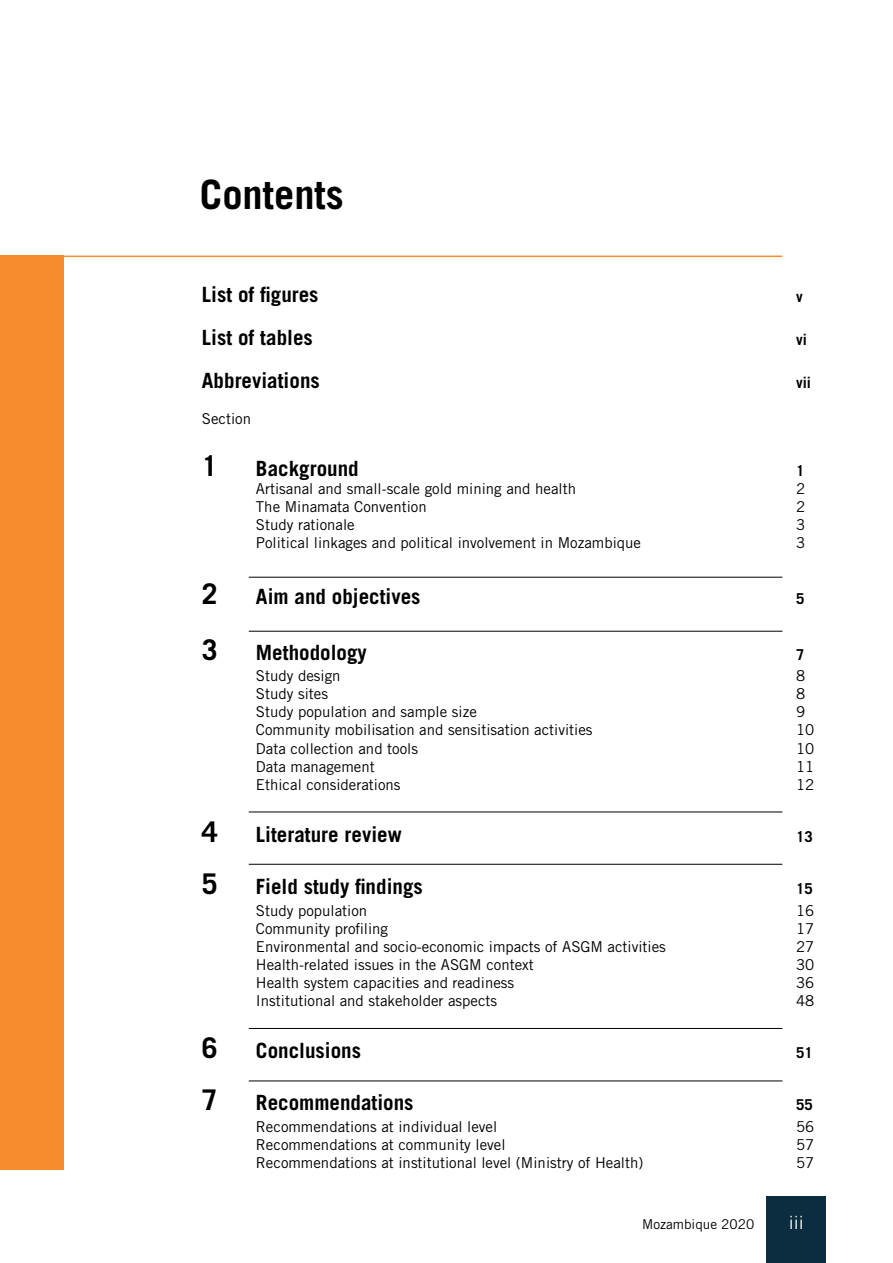
<style>
.page{position:relative;width:893px;height:1263px;background:#fff}
.page>*{position:absolute;margin:0;border:0;box-sizing:border-box;transform-origin:0 0}
.t1{font:700 40.5px "Trade Gothic LT Std";color:#000}
.t2{font:700 28.5px "Trade Gothic LT Std";color:#000}
.t3{font:700 21px "Trade Gothic LT Std";color:#000}
.t4{font:18px "Trade Gothic LT Std";color:#fff}
.t5{font:15px "Trade Gothic LT Std";color:#000}
.t6{font:700 15px "Trade Gothic LT Std";color:#000}
.t7{font:13.5px "Trade Gothic LT Std";color:#000}
</style>
<div class="page">
<div style="left:766px;top:1196px;width:60px;height:67px;background:#0c2c40"></div>
<div style="left:0;top:256px;width:64px;height:914px;background:#f68b2f"></div>
<hr style="left:53px;top:256px;width:729px;height:1px;background:#f68b2f">
<hr style="left:249px;top:577px;width:533px;height:1px;background:#000101">
<hr style="left:249px;top:631px;width:533px;height:1px;background:#000101">
<hr style="left:249px;top:812px;width:533px;height:1px;background:#000101">
<hr style="left:249px;top:864px;width:533px;height:1px;background:#000101">
<hr style="left:249px;top:1028px;width:533px;height:1px;background:#000101">
<hr style="left:249px;top:1080px;width:533px;height:1px;background:#000101">
<h1 class="t1" style="left:200px;top:170px;width:146px">Contents</h1>
<h3 class="t3" style="left:202px;top:281px;width:118px">List of figures</h3>
<p class="t6" style="left:796px;top:287px;width:8px">v</p>
<h3 class="t3" style="left:202px;top:324px;width:112px">List of tables</h3>
<p class="t6" style="left:796px;top:330px;width:12px">vi</p>
<h3 class="t3" style="left:202px;top:368px;width:119px">Abbreviations</h3>
<p class="t6" style="left:796px;top:373px;width:16px">vii</p>
<p class="t5" style="left:202px;top:410px;width:51px">Section</p>
<h2 class="t2" style="left:202px;top:449px;width:17px">1</h2>
<h3 class="t3" style="left:256px;top:456px;width:104px">Background</h3>
<p class="t6" style="left:796px;top:462px;width:10px">1</p>
<p class="t5" style="left:256px;top:480px;width:321px">Artisanal and small-scale gold mining and health</p>
<p class="t5" style="left:796px;top:480px;width:11px">2</p>
<p class="t5" style="left:256px;top:498px;width:172px">The Minamata Convention</p>
<p class="t5" style="left:796px;top:498px;width:11px">2</p>
<p class="t5" style="left:256px;top:516px;width:100px">Study rationale</p>
<p class="t5" style="left:796px;top:516px;width:11px">3</p>
<p class="t5" style="left:256px;top:534px;width:387px">Political linkages and political involvement in Mozambique</p>
<p class="t5" style="left:796px;top:534px;width:11px">3</p>
<h2 class="t2" style="left:202px;top:576px;width:17px">2</h2>
<h3 class="t3" style="left:256px;top:584px;width:166px">Aim and objectives</h3>
<p class="t6" style="left:796px;top:589px;width:10px">5</p>
<h2 class="t2" style="left:202px;top:632px;width:17px">3</h2>
<h3 class="t3" style="left:256px;top:639px;width:112px">Methodology</h3>
<p class="t6" style="left:796px;top:645px;width:10px">7</p>
<p class="t5" style="left:256px;top:667px;width:86px">Study design</p>
<p class="t5" style="left:796px;top:667px;width:11px">8</p>
<p class="t5" style="left:256px;top:685px;width:74px">Study sites</p>
<p class="t5" style="left:796px;top:685px;width:11px">8</p>
<p class="t5" style="left:256px;top:703px;width:222px">Study population and sample size</p>
<p class="t5" style="left:796px;top:703px;width:11px">9</p>
<p class="t5" style="left:256px;top:721px;width:338px">Community mobilisation and sensitisation activities</p>
<p class="t5" style="left:796px;top:721px;width:20px">10</p>
<p class="t5" style="left:256px;top:739px;width:164px">Data collection and tools</p>
<p class="t5" style="left:796px;top:739px;width:20px">10</p>
<p class="t5" style="left:256px;top:757px;width:120px">Data management</p>
<p class="t5" style="left:796px;top:757px;width:20px">11</p>
<p class="t5" style="left:256px;top:775px;width:146px">Ethical considerations</p>
<p class="t5" style="left:796px;top:775px;width:20px">12</p>
<h2 class="t2" style="left:202px;top:814px;width:17px">4</h2>
<h3 class="t3" style="left:256px;top:821px;width:147px">Literature review</h3>
<p class="t6" style="left:796px;top:827px;width:18px">13</p>
<h2 class="t2" style="left:202px;top:866px;width:17px">5</h2>
<h3 class="t3" style="left:256px;top:873px;width:168px">Field study findings</h3>
<p class="t6" style="left:796px;top:879px;width:18px">15</p>
<p class="t5" style="left:256px;top:901px;width:113px">Study population</p>
<p class="t5" style="left:796px;top:901px;width:20px">16</p>
<p class="t5" style="left:256px;top:919px;width:134px">Community profiling</p>
<p class="t5" style="left:796px;top:919px;width:20px">17</p>
<p class="t5" style="left:256px;top:937px;width:411px">Environmental and socio-economic impacts of ASGM activities</p>
<p class="t5" style="left:796px;top:937px;width:20px">27</p>
<p class="t5" style="left:256px;top:955px;width:279px">Health-related issues in the ASGM context</p>
<p class="t5" style="left:796px;top:955px;width:20px">30</p>
<p class="t5" style="left:256px;top:973px;width:260px">Health system capacities and readiness</p>
<p class="t5" style="left:796px;top:973px;width:20px">36</p>
<p class="t5" style="left:256px;top:991px;width:243px">Institutional and stakeholder aspects</p>
<p class="t5" style="left:796px;top:991px;width:20px">48</p>
<h2 class="t2" style="left:202px;top:1030px;width:17px">6</h2>
<h3 class="t3" style="left:256px;top:1037px;width:107px">Conclusions</h3>
<p class="t6" style="left:796px;top:1043px;width:18px">51</p>
<h2 class="t2" style="left:202px;top:1082px;width:17px">7</h2>
<h3 class="t3" style="left:256px;top:1089px;width:159px">Recommendations</h3>
<p class="t6" style="left:796px;top:1095px;width:18px">55</p>
<p class="t5" style="left:256px;top:1117px;width:243px">Recommendations at individual level</p>
<p class="t5" style="left:796px;top:1117px;width:20px">56</p>
<p class="t5" style="left:256px;top:1135px;width:251px">Recommendations at community level</p>
<p class="t5" style="left:796px;top:1135px;width:20px">57</p>
<p class="t5" style="left:256px;top:1153px;width:389px">Recommendations at institutional level (Ministry of Health)</p>
<p class="t5" style="left:796px;top:1153px;width:20px">57</p>
<p class="t7" style="left:642px;top:1215px;width:114px">Mozambique 2020</p>
<p class="t4" style="left:789px;top:1211px;width:17px">iii</p>
</div>
